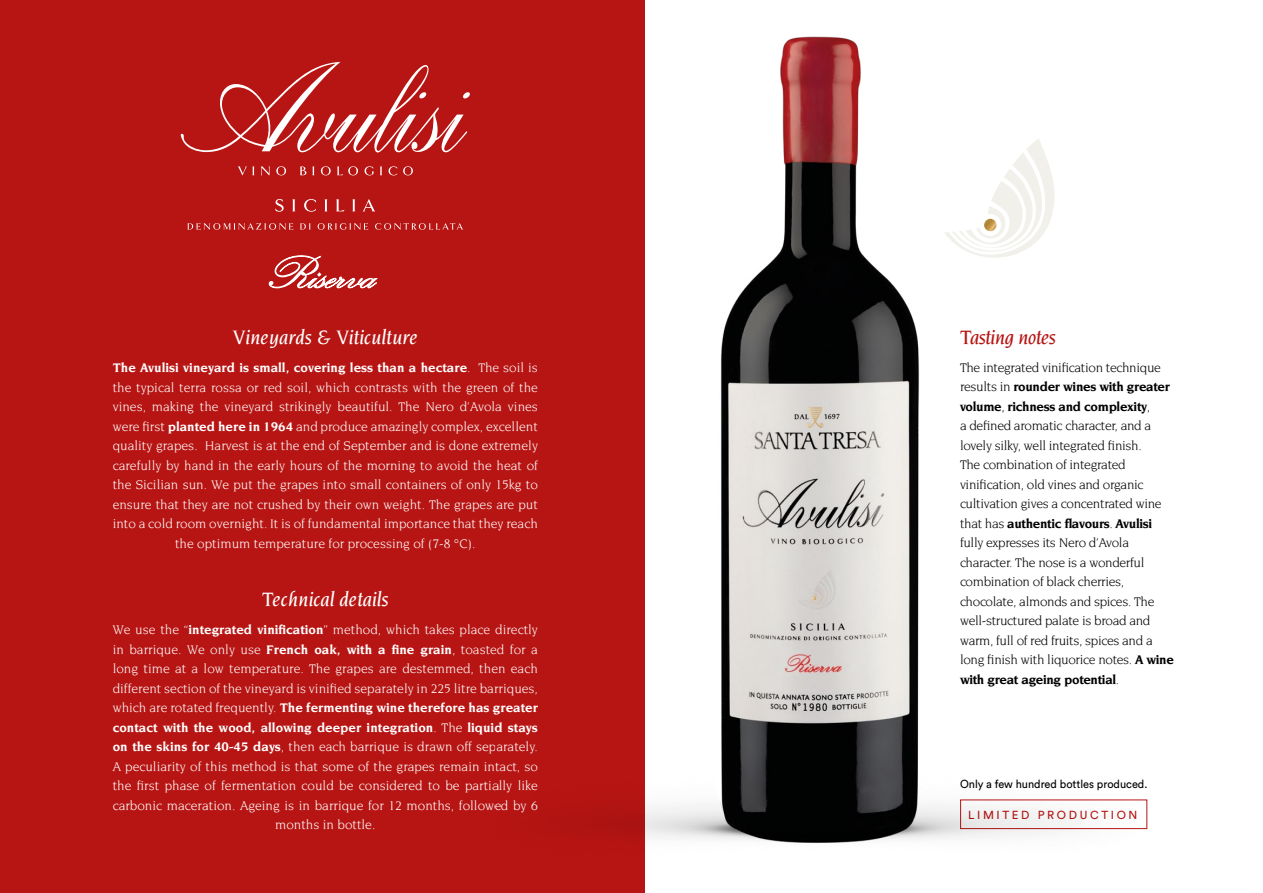
<style>
.page{position:relative;width:1263px;height:893px;background:#fff}
.page>*{position:absolute;margin:0;border:0;box-sizing:border-box;transform-origin:0 0}
.t1{font:italic 500 21px "Novarese";color:#fff}
.t2{font:italic 500 21px "Novarese";letter-spacing:-.025em;color:#b71513}
.t3{font:13.5px/19.5px "Novarese";color:#fff;text-align:center}
.t4{font:13.5px/19.5px "Novarese";letter-spacing:-.025em;color:#000}
.t5{font:11.55px "Circular Std";color:#000;scale:.95 1}
.t6{font:11.55px "Circular Std";letter-spacing:.225em;color:#b71513}
.s1{font-weight:700}
</style>
<div class="page">
<svg style="left:945px;top:139px;width:110px;height:119px"></svg>
<div style="left:0;top:0;width:644px;height:893px;background:#b71513"></div>
<svg style="left:269px;top:255px;width:108px;height:34px"></svg>
<svg style="left:187px;top:223px;width:107px;height:7px"></svg>
<svg style="left:300px;top:223px;width:11px;height:7px"></svg>
<svg style="left:318px;top:223px;width:50px;height:7px"></svg>
<svg style="left:375px;top:223px;width:88px;height:7px"></svg>
<svg style="left:275px;top:199px;width:9px;height:13px"></svg>
<svg style="left:292px;top:199px;width:3px;height:12px"></svg>
<svg style="left:304px;top:199px;width:12px;height:13px"></svg>
<svg style="left:324px;top:199px;width:3px;height:12px"></svg>
<svg style="left:336px;top:199px;width:8px;height:12px"></svg>
<svg style="left:352px;top:199px;width:3px;height:12px"></svg>
<svg style="left:363px;top:199px;width:12px;height:12px"></svg>
<svg style="left:180px;top:62px;width:290px;height:90px"></svg>
<svg style="left:238px;top:166px;width:16px;height:9px"></svg>
<svg style="left:261px;top:166px;width:9px;height:9px"></svg>
<svg style="left:276px;top:166px;width:10px;height:9px"></svg>
<svg style="left:300px;top:166px;width:6px;height:9px"></svg>
<svg style="left:312px;top:166px;width:2px;height:9px"></svg>
<svg style="left:321px;top:166px;width:10px;height:9px"></svg>
<svg style="left:337px;top:166px;width:21px;height:9px"></svg>
<svg style="left:365px;top:166px;width:9px;height:9px"></svg>
<svg style="left:380px;top:166px;width:2px;height:9px"></svg>
<svg style="left:388px;top:166px;width:9px;height:9px"></svg>
<svg style="left:403px;top:166px;width:10px;height:9px"></svg>
<img style="left:721px;top:36px;width:198px;height:711px">
<img style="left:590px;top:747px;width:546px;height:122px">
<h1 class="t1" style="left:233px;top:326px;width:186px">Vineyards &amp; Viticulture</h1>
<p class="t3" style="left:113px;top:358px;width:427px"><span class="s1">The Avulisi vineyard is small, covering less than a hectare</span>. The soil is the typical terra rossa or red soil, which contrasts with the green of the vines, making the vineyard strikingly beautiful. The Nero d’Avola vines were first <span class="s1">planted here in 1964</span> and produce amazingly complex, excellent quality grapes. Harvest is at the end of September and is done extremely carefully by hand in the early hours of the morning to avoid the heat of the Sicilian sun. We put the grapes into small containers of only 15kg to ensure that they are not crushed by their own weight. The grapes are put into a cold room overnight. It is of fundamental importance that they reach the optimum temperature for processing of (7-8 °C).</p>
<h1 class="t1" style="left:262px;top:588px;width:128px">Technical details</h1>
<p class="t3" style="left:113px;top:620px;width:427px">We use the “<span class="s1">integrated vinification</span>” method, which takes place directly in barrique. We only use <span class="s1">French oak, with a fine grain</span>, toasted for a long time at a low temperature. The grapes are destemmed, then each different section of the vineyard is vinified separately in 225 litre barriques, which are rotated frequently. <span class="s1">The fermenting wine therefore has greater contact with the wood, allowing deeper integration</span>. The <span class="s1">liquid stays on the skins for 40-45 days</span>, then each barrique is drawn off separately.<br>A peculiarity of this method is that some of the grapes remain intact, so the first phase of fermentation could be considered to be partially like carbonic maceration. Ageing is in barrique for 12 months, followed by 6 months in bottle.</p>
<h1 class="t2" style="left:960px;top:325px;width:97px">Tasting notes</h1>
<p class="t4" style="left:960px;top:357px;width:215px">The integrated vinification technique results in <span class="s1">rounder wines with greater volume</span>, <span class="s1">richness and complexity</span>,<br>a defined aromatic character, and a lovely silky, well integrated finish.<br>The combination of integrated vinification, old vines and organic cultivation gives a concentrated wine that has <span class="s1">authentic flavours</span>. <span class="s1">Avulisi </span>fully expresses its Nero d’Avola character. The nose is a wonderful combination of black cherries, chocolate, almonds and spices. The well-structured palate is broad and warm, full of red fruits, spices and a long finish with liquorice notes. <span class="s1">A wine with great ageing potential</span>.</p>
<p class="t5" style="left:960px;top:777px;width:199px">Only a few hundred bottles produced.</p>
<p class="t6" style="left:968px;top:808px;width:171px">LIMITED PRODUCTION</p>
</div>
